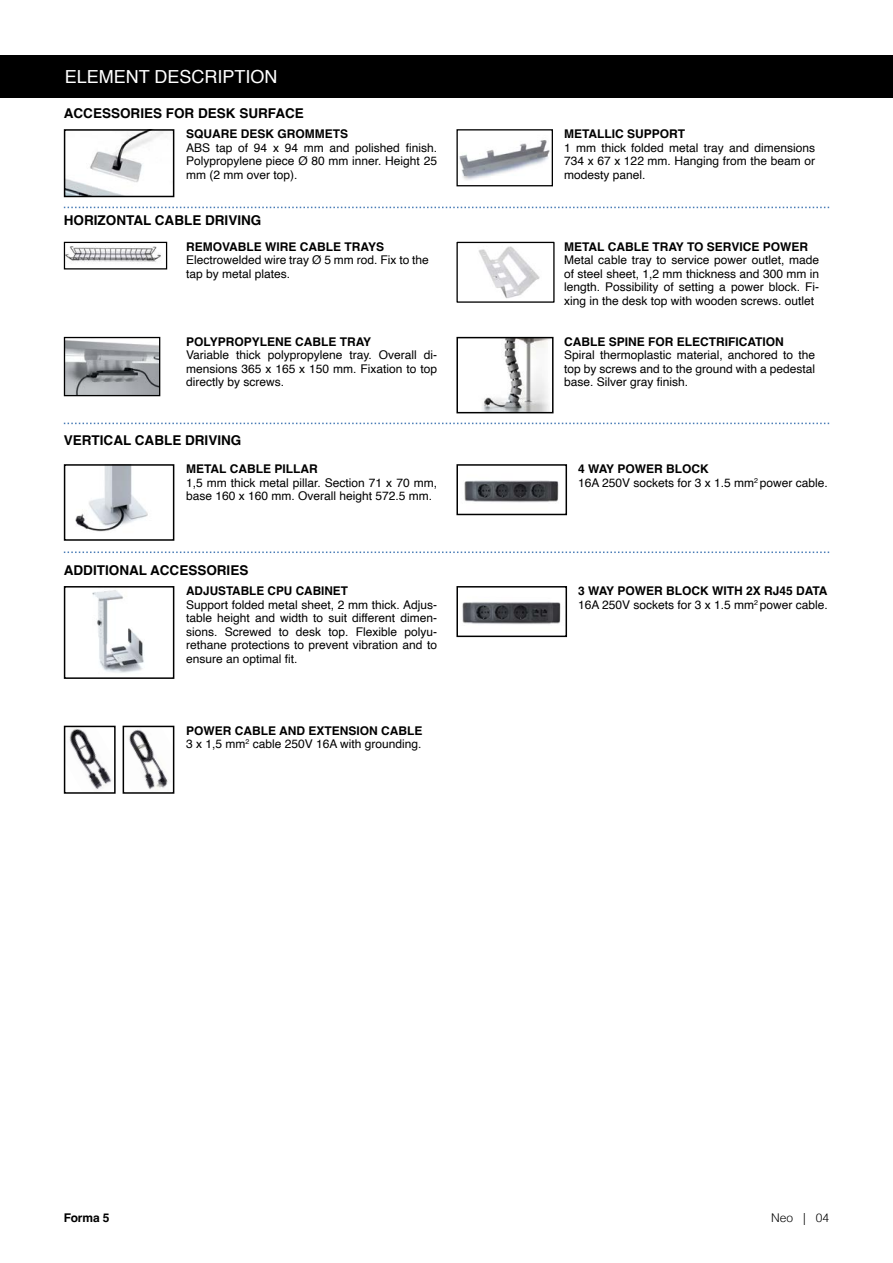
<style>
.page{position:relative;width:893px;height:1263px;background:#fff}
.page>*{position:absolute;margin:0;border:0;box-sizing:border-box;transform-origin:0 0}
.t1{font:18px "Helvetica";color:#fff}
.t2{font:700 13.5px "Helvetica";color:#000}
.t3{font:12px/13.5px "Helvetica";color:#000;text-align:justify}
.t4{font:700 12px "Helvetica";color:#000}
.t5{font:300 12px "Helvetica";color:#000}
</style>
<div class="page">
<div style="left:0;top:55px;width:893px;height:43px;background:#000"></div>
<img style="left:479px;top:246px;width:61px;height:53px">
<div style="left:456px;top:242px;width:99px;height:61px;border:1px solid #000"></div>
<img style="left:67px;top:132px;width:97px;height:62px">
<div style="left:64px;top:129px;width:110px;height:68px;border:2px solid #000"></div>
<img style="left:66px;top:340px;width:92px;height:54px">
<div style="left:64px;top:337px;width:96px;height:59px;border:1px solid #000"></div>
<img style="left:459px;top:140px;width:91px;height:40px">
<div style="left:456px;top:129px;width:97px;height:57px;border:1px solid #000"></div>
<img style="left:66px;top:246px;width:95px;height:16px">
<div style="left:64px;top:242px;width:103px;height:27px;border:1px solid #000"></div>
<img style="left:75px;top:467px;width:73px;height:65px">
<div style="left:64px;top:464px;width:110px;height:77px;border:2px solid #000"></div>
<img style="left:483px;top:340px;width:66px;height:70px">
<div style="left:456px;top:337px;width:98px;height:76px;border:2px solid #000"></div>
<img style="left:464px;top:480px;width:95px;height:23px">
<div style="left:456px;top:464px;width:111px;height:51px;border:2px solid #000"></div>
<img style="left:462px;top:602px;width:99px;height:22px">
<div style="left:456px;top:586px;width:111px;height:51px;border:2px solid #000"></div>
<img style="left:92px;top:590px;width:52px;height:83px">
<div style="left:64px;top:586px;width:110px;height:93px;border:2px solid #000"></div>
<img style="left:69px;top:729px;width:43px;height:61px">
<div style="left:64px;top:726px;width:52px;height:68px;border:2px solid #000"></div>
<img style="left:128px;top:729px;width:40px;height:61px">
<div style="left:123px;top:726px;width:51px;height:68px;border:2px solid #000"></div>
<svg style="left:64px;top:207px;width:765px;height:1px"></svg>
<svg style="left:64px;top:423px;width:765px;height:1px"></svg>
<svg style="left:64px;top:551px;width:765px;height:2px"></svg>
<p class="t1" style="left:65px;top:63px;width:214px">ELEMENT DESCRIPTION</p>
<p class="t2" style="left:64px;top:105px;width:242px">ACCESSORIES FOR DESK SURFACE</p>
<p class="t4" style="left:186px;top:127px;width:164px">SQUARE DESK GROMMETS</p>
<p class="t3" style="left:186px;top:141px;width:252px">ABS tap of 94 x 94 mm and polished finish.<br>Polypropylene piece Ø 80 mm inner. Height 25 mm (2 mm over top).</p>
<p class="t2" style="left:64px;top:212px;width:199px">HORIZONTAL CABLE DRIVING</p>
<p class="t4" style="left:186px;top:239px;width:200px">REMOVABLE WIRE CABLE TRAYS</p>
<p class="t3" style="left:186px;top:254px;width:244px">Electrowelded wire tray Ø 5 mm rod. Fix to the tap by metal plates.</p>
<p class="t4" style="left:186px;top:334px;width:187px">POLYPROPYLENE CABLE TRAY</p>
<p class="t3" style="left:186px;top:349px;width:252px">Variable thick polypropylene tray. Overall di&shy;mensions 365 x 165 x 150 mm. Fixation to top directly by screws.</p>
<p class="t2" style="left:64px;top:432px;width:179px">VERTICAL CABLE DRIVING</p>
<p class="t4" style="left:186px;top:462px;width:133px">METAL CABLE PILLAR</p>
<p class="t3" style="left:186px;top:476px;width:252px">1,5 mm thick metal pillar. Section 71 x 70 mm, base 160 x 160 mm. Overall height 572.5 mm.</p>
<p class="t2" style="left:64px;top:562px;width:186px">ADDITIONAL ACCESSORIES</p>
<p class="t4" style="left:186px;top:583px;width:163px">ADJUSTABLE CPU CABINET</p>
<p class="t3" style="left:186px;top:598px;width:252px">Support folded metal sheet, 2 mm thick. Adjus&shy;table height and width to suit different dimen&shy;sions. Screwed to desk top. Flexible polyu&shy;rethane protections to prevent vibration and to ensure an optimal fit.</p>
<p class="t4" style="left:186px;top:723px;width:238px">POWER CABLE AND EXTENSION CABLE</p>
<p class="t3" style="left:186px;top:738px;width:237px">3 x 1,5 mm<sup>2</sup> cable 250V 16A with grounding.</p>
<p class="t4" style="left:564px;top:127px;width:123px">METALLIC SUPPORT</p>
<p class="t3" style="left:564px;top:141px;width:252px">1 mm thick folded metal tray and dimensions 734 x 67 x 122 mm. Hanging from the beam or modesty panel.</p>
<p class="t4" style="left:564px;top:239px;width:245px">METAL CABLE TRAY TO SERVICE POWER</p>
<p class="t3" style="left:564px;top:254px;width:257px">Metal cable tray to service power outlet, made of steel sheet, 1,2 mm thickness and 300 mm in length. Possibility of setting a power block. Fi&shy;xing in the desk top with wooden screws. outlet</p>
<p class="t4" style="left:564px;top:334px;width:221px">CABLE SPINE FOR ELECTRIFICATION</p>
<p class="t3" style="left:564px;top:349px;width:252px">Spiral thermoplastic material, anchored to the top by screws and to the ground with a pedestal base. Silver gray finish.</p>
<p class="t4" style="left:578px;top:462px;width:132px">4 WAY POWER BLOCK</p>
<p class="t3" style="left:578px;top:476px;width:251px">16A 250V sockets for 3 x 1.5 mm<sup>2</sup> power cable.</p>
<p class="t4" style="left:578px;top:583px;width:251px">3 WAY POWER BLOCK WITH 2X RJ45 DATA</p>
<p class="t3" style="left:578px;top:598px;width:251px">16A 250V sockets for 3 x 1.5 mm<sup>2</sup> power cable.</p>
<p class="t4" style="left:64px;top:1211px;width:47px">Forma 5</p>
<p class="t5" style="left:771px;top:1207px;width:60px">Neo | 04</p>
</div>
